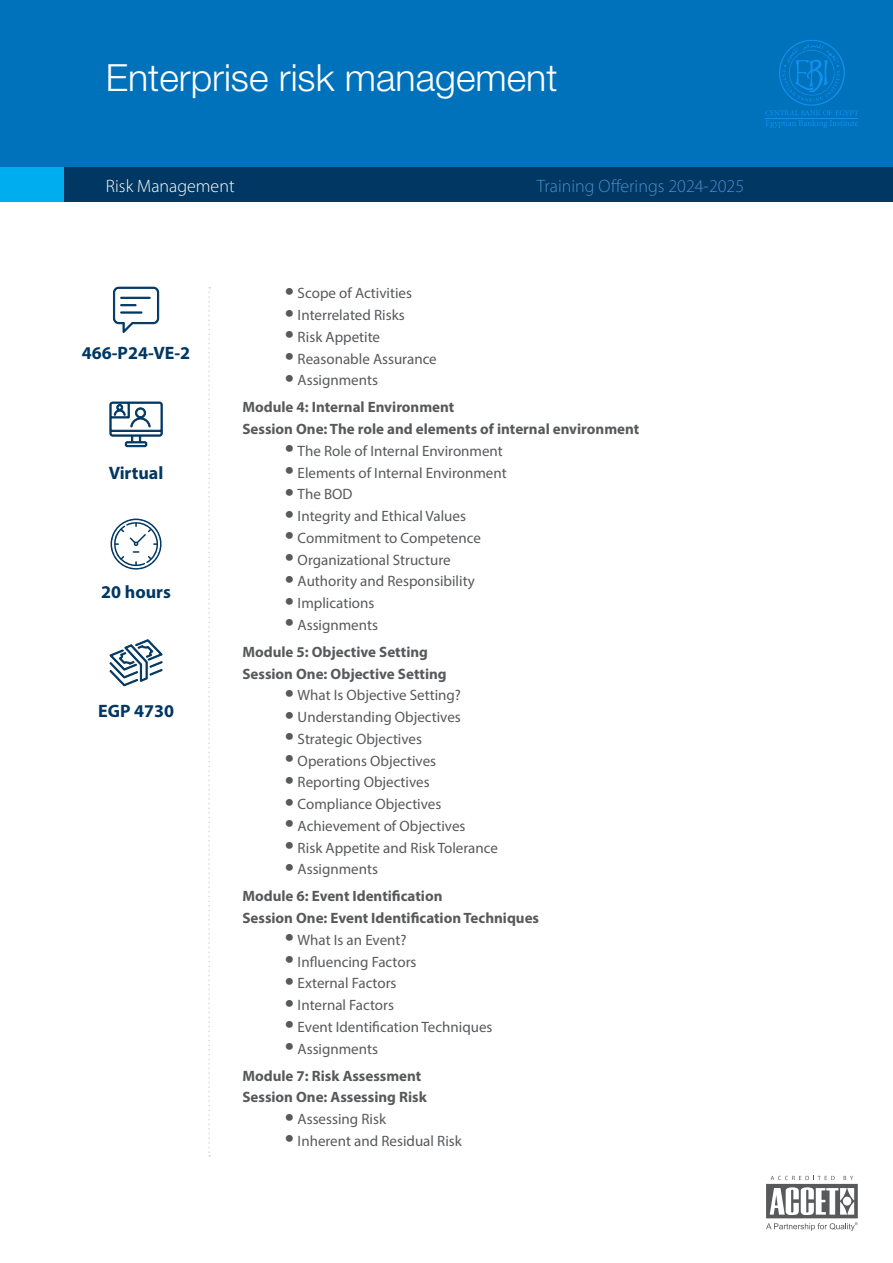
<style>
.page{position:relative;width:893px;height:1263px;background:#fff}
.page>*{position:absolute;margin:0;border:0;box-sizing:border-box;transform-origin:0 0}
.t1{font:300 37.5px "Helvetica Neue LT Std";color:#fff}
.t2{font:700 18px "Myriad Pro";color:#003763}
.t3{font:300 18px "Myriad Pro";color:#4a8ecc}
.t4{font:300 18px "Myriad Pro";color:#fff}
.t5{font:15px "Myriad Pro";color:#58595b}
.t6{font:700 15px/27px "Myriad Pro";color:#58595b}
.s1{font-size:33px}
.s2{font-weight:400;font-size:33px}
.s3{font-weight:400}
</style>
<div class="page">
<div style="left:0;top:0;width:893px;height:168px;background:#0072bc"></div>
<div style="left:0;top:168px;width:893px;height:34px;background:#003763"></div>
<div style="left:0;top:168px;width:64px;height:34px;background:#00aeef"></div>
<svg style="left:208px;top:287px;width:2px;height:870px"></svg>
<svg style="left:766px;top:1176px;width:92px;height:55px"></svg>
<svg style="left:765px;top:40px;width:93px;height:88px"></svg>
<svg style="left:109px;top:402px;width:54px;height:45px"></svg>
<svg style="left:113px;top:287px;width:46px;height:46px"></svg>
<svg style="left:109px;top:639px;width:54px;height:47px"></svg>
<svg style="left:111px;top:519px;width:51px;height:51px"></svg>
<h1 class="t1" style="left:106px;top:54px;width:453px">Enterprise risk management</h1>
<p class="t4" style="left:106px;top:175px;width:130px">Risk Management</p>
<p class="t3" style="left:537px;top:175px;width:209px">Training Offerings 2024-2025</p>
<p class="t2" style="left:82px;top:342px;width:110px">466-P24-VE-2</p>
<p class="t2" style="left:109px;top:461px;width:56px">Virtual</p>
<p class="t2" style="left:101px;top:580px;width:71px">20 hours</p>
<p class="t2" style="left:98px;top:699px;width:77px">EGP 4730</p>
<p class="t5" style="left:285px;top:284px;width:129px"><span class="s1">•</span> Scope of Activities</p>
<p class="t5" style="left:285px;top:306px;width:121px"><span class="s1">•</span> Interrelated Risks</p>
<p class="t5" style="left:285px;top:327px;width:97px"><span class="s1">•</span> Risk Appetite</p>
<p class="t5" style="left:285px;top:349px;width:153px"><span class="s1">•</span> Reasonable Assurance</p>
<p class="t6" style="left:242px;top:366px;width:214px;text-indent:43px"><span class="s2">•</span> <span class="s3">Assignments<br></span>Module 4: Internal Environment</p>
<p class="t6" style="left:242px;top:415px;width:398px">Session One: The role and elements of internal environment</p>
<p class="t5" style="left:285px;top:441px;width:219px"><span class="s1">•</span> The Role of Internal Environment</p>
<p class="t5" style="left:285px;top:463px;width:223px"><span class="s1">•</span> Elements of Internal Environment</p>
<p class="t5" style="left:285px;top:485px;width:69px"><span class="s1">•</span> The BOD</p>
<p class="t5" style="left:285px;top:507px;width:183px"><span class="s1">•</span> Integrity and Ethical Values</p>
<p class="t5" style="left:285px;top:528px;width:197px"><span class="s1">•</span> Commitment to Competence</p>
<p class="t5" style="left:285px;top:550px;width:167px"><span class="s1">•</span> Organizational Structure</p>
<p class="t5" style="left:285px;top:572px;width:191px"><span class="s1">•</span> Authority and Responsibility</p>
<p class="t5" style="left:285px;top:594px;width:91px"><span class="s1">•</span> Implications</p>
<p class="t6" style="left:242px;top:611px;width:187px;text-align:center"><span class="s2">•</span> <span class="s3">Assignments<br></span>Module 5: Objective Setting</p>
<p class="t6" style="left:242px;top:659px;width:206px">Session One: Objective Setting</p>
<p class="t5" style="left:285px;top:686px;width:178px"><span class="s1">•</span> What Is Objective Setting?</p>
<p class="t5" style="left:285px;top:708px;width:177px"><span class="s1">•</span> Understanding Objectives</p>
<p class="t5" style="left:285px;top:729px;width:139px"><span class="s1">•</span> Strategic Objectives</p>
<p class="t5" style="left:285px;top:751px;width:153px"><span class="s1">•</span> Operations Objectives</p>
<p class="t5" style="left:285px;top:773px;width:146px"><span class="s1">•</span> Reporting Objectives</p>
<p class="t5" style="left:285px;top:795px;width:158px"><span class="s1">•</span> Compliance Objectives</p>
<p class="t5" style="left:285px;top:816px;width:182px"><span class="s1">•</span> Achievement of Objectives</p>
<p class="t5" style="left:285px;top:838px;width:215px"><span class="s1">•</span> Risk Appetite and Risk Tolerance</p>
<p class="t6" style="left:242px;top:855px;width:202px;text-indent:43px"><span class="s2">•</span> <span class="s3">Assignments<br></span>Module 6: Event Identification</p>
<p class="t6" style="left:242px;top:904px;width:298px">Session One: Event Identification Techniques</p>
<p class="t5" style="left:285px;top:930px;width:123px"><span class="s1">•</span> What Is an Event?</p>
<p class="t5" style="left:285px;top:952px;width:133px"><span class="s1">•</span> Influencing Factors</p>
<p class="t5" style="left:285px;top:974px;width:113px"><span class="s1">•</span> External Factors</p>
<p class="t5" style="left:285px;top:996px;width:111px"><span class="s1">•</span> Internal Factors</p>
<p class="t5" style="left:285px;top:1017px;width:209px"><span class="s1">•</span> Event Identification Techniques</p>
<p class="t6" style="left:242px;top:1034px;width:181px;text-align:center"><span class="s2">•</span> <span class="s3">Assignments<br></span>Module 7: Risk Assessment</p>
<p class="t6" style="left:242px;top:1083px;width:186px">Session One: Assessing Risk</p>
<p class="t5" style="left:285px;top:1110px;width:103px"><span class="s1">•</span> Assessing Risk</p>
<p class="t5" style="left:285px;top:1131px;width:179px"><span class="s1">•</span> Inherent and Residual Risk</p>
</div>
